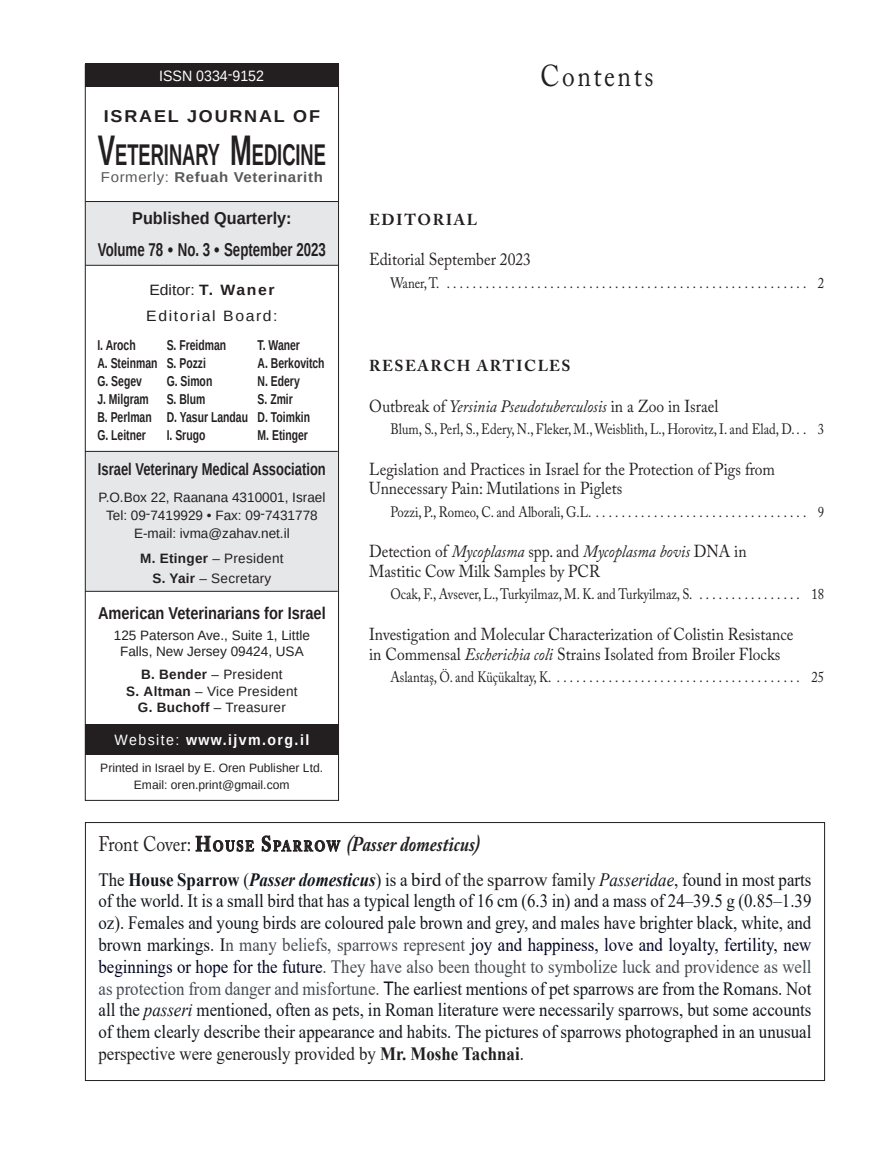
<style>
.page{position:relative;width:893px;height:1149px;background:#fff}
.page>*{position:absolute;margin:0;border:0;box-sizing:border-box;transform-origin:0 0}
.t1{font:700 30px "Arimo";color:#231f20;scale:.61 1}
.t2{font:30px "Adobe Caslon Pro";letter-spacing:.1em;color:#231f20;scale:.85 1}
.t3{font:italic 700 21px "Adobe Caslon Pro";color:#231f20;scale:.85 1}
.t4{font:18.75px/21.8px "Times New Roman";color:#12171c;text-align:justify;scale:.9 1}
.t5{font:700 18.6px "Arimo";color:#231f20;scale:.72 1}
.t6{font:17.25px/19.5px "Adobe Caslon Pro";color:#231f20;scale:.9 1}
.t7{font:italic 17.25px "Adobe Caslon Pro";color:#231f20;scale:.9 1}
.t8{font:700 17.1px "Arimo";color:#231f20;scale:.76 1}
.t9{font:700 17.1px "Arimo";color:#231f20;scale:.85 1}
.t10{font:700 17.1px "Arimo";color:#231f20;scale:.95 1}
.t11{font:700 17.1px "Arimo";letter-spacing:.1em;color:#231f20;scale:1.05 1}
.t12{font:700 15.75px "Adobe Caslon Pro";letter-spacing:.1em;color:#231f20}
.t13{font:15px "Adobe Caslon Pro";color:#231f20;scale:.85 1}
.t14{font:15px/25.3px "Arimo";letter-spacing:.1em;color:#231f20;scale:1.05 1}
.t15{font:700 15px "Arimo";letter-spacing:.1em;color:#fff;scale:.95 1}
.t16{font:15px "Arimo";color:#fff;scale:.95 1}
.t17{font:700 14.25px/18px "Arimo";color:#231f20;scale:.73 1}
.t18{font:700 14.25px "Arimo";letter-spacing:.04em;color:#57585a;scale:1.05 1}
.t19{font:13.5px/18px "Arimo";color:#231f20;text-align:center}
.t20{font:13.5px/16.4px "Arimo";letter-spacing:.02em;color:#231f20;text-align:center}
.t21{font:12.15px/17.1px "Arimo";color:#231f20;text-align:center}
.s1{font-size:42.75px}
.s2{font-weight:400}
.s3{font-weight:700}
.s4{font-style:normal}
.s5{font-style:italic}
.s6{font-weight:400;font-style:normal}
.s7{font-style:normal;font-size:14.7px}
.s8{font-weight:700;font-style:italic}
.s9{color:#231f20}
.s10{color:#454c52}
.s11{color:#000522}
.s12{font-family:"Arial"}
.s13{font-weight:700;color:#231f20}
</style>
<div class="page">
<div style="left:85px;top:451px;width:253px;height:139px;background:#e6e7e9"></div>
<hr style="left:85px;top:451px;width:253px;height:1px;background:#231f20">
<hr style="left:85px;top:591px;width:253px;height:1px;background:#231f20">
<div style="left:85px;top:201px;width:253px;height:64px;background:#e6e7e9"></div>
<hr style="left:85px;top:201px;width:253px;height:1px;background:#231f20">
<hr style="left:85px;top:265px;width:253px;height:1px;background:#231f20">
<div style="left:85px;top:724px;width:254px;height:31px;background:#231f20"></div>
<div style="left:85px;top:64px;width:253px;height:23px;background:#231f20"></div>
<div style="left:85px;top:821px;width:740px;height:259px;border:1px solid #231f20"></div>
<p class="t16" style="left:159px;top:66px;width:112px">ISSN 0334-9152</p>
<p class="t11" style="left:104px;top:104px;width:207px">ISRAEL JOURNAL OF</p>
<h1 class="t1" style="left:98px;top:134px;width:376px"><span class="s1">V</span>ETERINARY <span class="s1">M</span>EDICINE</h1>
<p class="t18" style="left:101px;top:167px;width:213px"><span class="s2">Formerly:</span> Refuah Veterinarith</p>
<p class="t10" style="left:132px;top:206px;width:169px">Published Quarterly:</p>
<p class="t5" style="left:98px;top:237px;width:318px">Volume 78 • No. 3 • September 2023</p>
<p class="t14" style="left:146px;top:277px;width:127px">Editor: <span class="s3">T. Waner<br></span>Editorial Board:</p>
<p class="t17" style="left:97px;top:336px;width:84px">I. Aroch<br>A. Steinman<br>G. Segev<br>J. Milgram<br>B. Perlman<br>G. Leitner</p>
<p class="t17" style="left:167px;top:336px;width:113px">S. Freidman<br>S. Pozzi<br>G. Simon<br>S. Blum<br>D. Yasur Landau<br>I. Srugo</p>
<p class="t17" style="left:258px;top:336px;width:93px">T. Waner<br>A. Berkovitch<br>N. Edery<br>S. Zmir<br>D. Toimkin<br>M. Etinger</p>
<p class="t8" style="left:98px;top:457px;width:301px">Israel Veterinary Medical Association</p>
<p class="t19" style="left:98px;top:488px;width:229px">P.O.Box 22, Raanana 4310001, Israel<br>Tel: 09-7419929 • Fax: 09-7431778<br>E-mail: ivma@zahav.net.il</p>
<p class="t20" style="left:140px;top:548px;width:145px;line-height:20.4px"><span class="s3">M. Etinger</span> – President<br><span class="s3">S. Yair</span> – Secretary</p>
<p class="t9" style="left:98px;top:601px;width:269px">American Veterinarians for Israel</p>
<p class="t19" style="left:114px;top:626px;width:198px;line-height:16.4px">125 Paterson Ave., Suite 1, Little<br>Falls, New Jersey 09424, USA</p>
<p class="t20" style="left:126px;top:666px;width:173px"><span class="s3">B. Bender</span> – President<br><span class="s3">S. Altman</span> – Vice President<br><span class="s3">G. Buchoff</span> – Treasurer</p>
<p class="t15" style="left:115px;top:729px;width:206px"><span class="s2">Website:</span> www.ijvm.org.il</p>
<p class="t21" style="left:100px;top:758px;width:224px">Printed in Israel by E. Oren Publisher Ltd.<br>Email: oren.print@gmail.com</p>
<h1 class="t2" style="left:541px;top:58px;width:134px">Contents</h1>
<p class="t12" style="left:369px;top:210px;width:110px">EDITORIAL</p>
<p class="t6" style="left:369px;top:249px;width:181px">Editorial September 2023</p>
<p class="t13" style="left:390px;top:273px;width:69px">Waner, T. .........................................................</p>
<p class="t13" style="left:818px;top:273px;width:9px">2</p>
<p class="t12" style="left:369px;top:356px;width:203px">RESEARCH ARTICLES</p>
<p class="t7" style="left:369px;top:395px;width:389px"><span class="s4">Outbreak of</span> Yersinia Pseudotuberculosis <span class="s4">in a Zoo in Israel</span></p>
<p class="t13" style="left:390px;top:420px;width:479px">Blum, S., Perl, S., Edery, N., Fleker, M., Weisblith, L., Horovitz, I. and Elad, D....</p>
<p class="t13" style="left:818px;top:420px;width:9px">3</p>
<p class="t6" style="left:369px;top:459px;width:453px">Legislation and Practices in Israel for the Protection of Pigs from<br>Unnecessary Pain: Mutilations in Piglets</p>
<p class="t13" style="left:390px;top:502px;width:245px">Pozzi, P., Romeo, C. and Alborali, G.L. ..................................</p>
<p class="t13" style="left:818px;top:502px;width:9px">9</p>
<p class="t6" style="left:369px;top:541px;width:421px">Detection of <span class="s5">Mycoplasma</span> spp. and <span class="s5">Mycoplasma bovis</span> DNA in<br>Mastitic Cow Milk Samples by PCR</p>
<p class="t13" style="left:390px;top:585px;width:365px">Ocak, F., Avsever, L., Turkyilmaz, M. K. and Turkyilmaz, S. .................</p>
<p class="t13" style="left:811px;top:585px;width:16px">18</p>
<p class="t6" style="left:369px;top:624px;width:473px">Investigation and Molecular Characterization of Colistin Resistance in Commensal <span class="s5">Escherichia coli</span> Strains Isolated from Broiler Flocks</p>
<p class="t13" style="left:390px;top:667px;width:197px">Aslantaş, Ö. and Küçükaltay, K. .......................................</p>
<p class="t13" style="left:811px;top:667px;width:16px">25</p>
<p class="t3" style="left:99px;top:831px;width:451px"><span class="s6">Front Cover:</span> <span class="s4">H</span><span class="s7">O U S E</span> <span class="s4">S</span> <span class="s7">PA R R O W</span> (Passer domesticus)</p>
<p class="t4" style="left:99px;top:867px;width:794px">The <span class="s3">House Sparrow</span> (<span class="s8">Passer domesticus</span>) is a bird <span class="s9">of the sparrow family</span> <span class="s5">Passeridae</span>, found in most parts of the world. It is a small bird that has a typical length of 16 cm (6.3 in) and a mass of 24–39.5 g (0.85–1.39 oz). Females and young birds are coloured pale brown and grey, and males have brighter black, white, and brown markings. I<span class="s10">n many beliefs, sparrows represent</span> <span class="s11">joy and happiness, love and loyalty, fertility, new beginnings or hope for the future</span><span class="s10">. They have also been thought to symbolize luck and providence as well as protection from danger and misfortune.</span> <span class="s12">T</span>he earliest mentions of pet sparrows are from the Romans. Not all the <span class="s5">passeri</span> mentioned, often as pets, in Roman literature were necessarily sparrows, but some accounts of them clearly describe their appearance and habits. The pictures of sparrows photographed in an unusual <span class="s9">perspective were generously provided by</span> <span class="s13">Mr. Moshe Tachnai</span><span class="s9">.</span></p>
</div>
